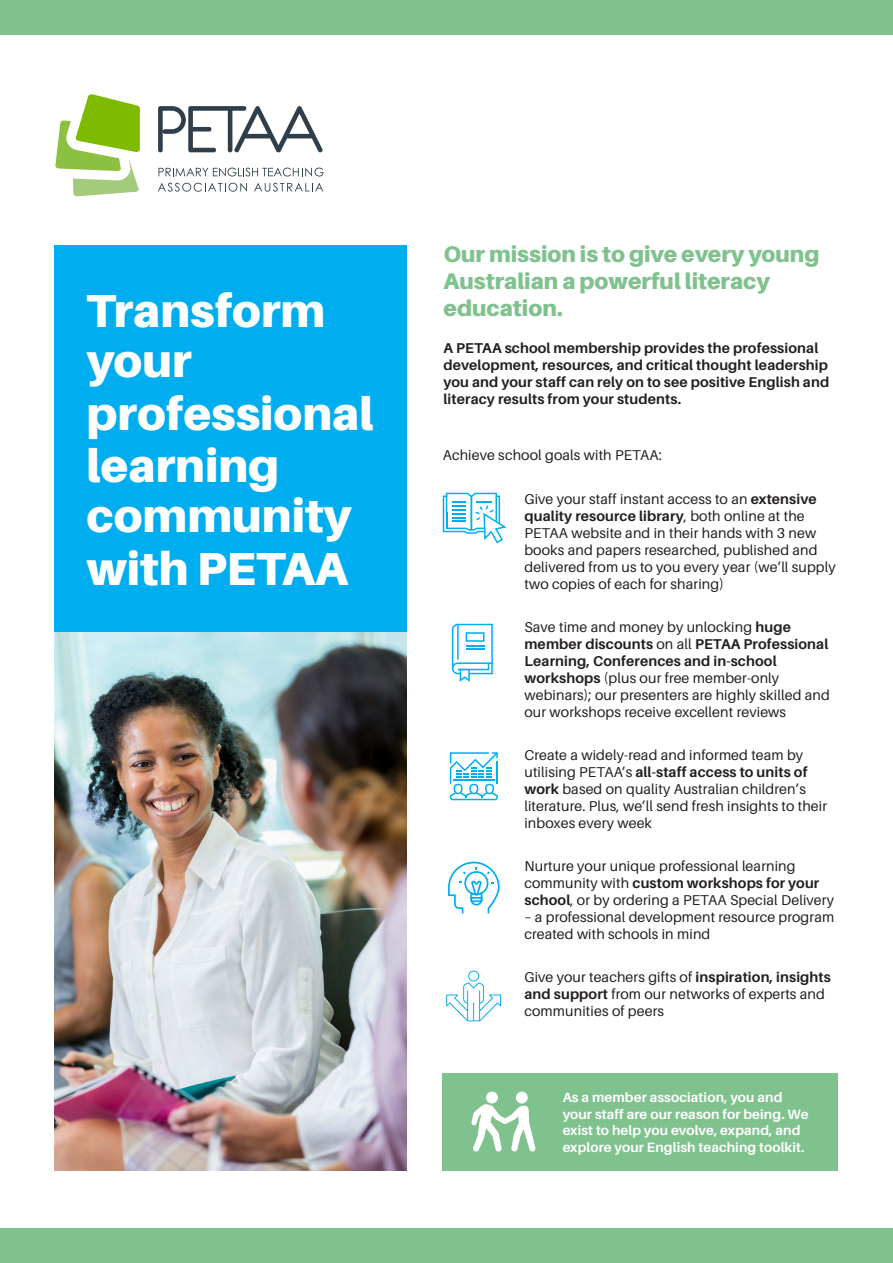
<style>
.page{position:relative;width:893px;height:1263px;background:#fff}
.page>*{position:absolute;margin:0;border:0;box-sizing:border-box;transform-origin:0 0}
.t1{font:900 46.35px/51.6px "Aileron";color:#fff}
.t2{font:900 22.5px/27px "Aileron";color:#80c28e}
.t3{font:14.25px/17.1px "Aileron";letter-spacing:.01em;color:#231f20}
.t4{font:700 14.25px/17.1px "Aileron";letter-spacing:.01em;color:#231f20}
.t5{font:700 13.5px/16.5px "Aileron";letter-spacing:.01em;color:#fff}
.s1{font-weight:700}
</style>
<div class="page">
<div style="left:443px;top:1073px;width:395px;height:97px;background:#80c28e"></div>
<svg style="left:158px;top:106px;width:165px;height:46px"></svg>
<svg style="left:158px;top:168px;width:166px;height:8px"></svg>
<svg style="left:158px;top:183px;width:89px;height:9px"></svg>
<svg style="left:254px;top:183px;width:69px;height:9px"></svg>
<svg style="left:55px;top:94px;width:85px;height:102px"></svg>
<img style="left:54px;top:631px;width:353px;height:539px">
<div style="left:54px;top:245px;width:353px;height:386px;background:#00aeef"></div>
<div style="left:0;top:1229px;width:893px;height:34px;background:#80c28e"></div>
<div style="left:0;top:0;width:893px;height:34px;background:#80c28e"></div>
<svg style="left:471px;top:1091px;width:65px;height:61px"></svg>
<svg style="left:443px;top:493px;width:64px;height:50px"></svg>
<svg style="left:452px;top:624px;width:41px;height:58px"></svg>
<svg style="left:448px;top:861px;width:52px;height:52px"></svg>
<svg style="left:450px;top:752px;width:48px;height:48px"></svg>
<svg style="left:445px;top:970px;width:57px;height:52px"></svg>
<h1 class="t1" style="left:87px;top:285px;width:289px">Transform your professional learning community with PETAA</h1>
<h2 class="t2" style="left:443px;top:241px;width:377px">Our mission is to give every young<br>Australian a powerful literacy education.</h2>
<p class="t4" style="left:443px;top:339px;width:387px">A PETAA school membership provides the professional development, resources, and critical thought leadership you and your staff can rely on to see positive English and literacy results from your students.</p>
<p class="t3" style="left:443px;top:446px;width:221px">Achieve school goals with PETAA:</p>
<p class="t3" style="left:524px;top:490px;width:313px">Give your staff instant access to an <span class="s1">extensive quality resource library</span>, both online at the PETAA website and in their hands with 3 new books and papers researched, published and delivered from us to you every year (we’ll supply two copies of each for sharing)</p>
<p class="t3" style="left:524px;top:618px;width:307px">Save time and money by unlocking <span class="s1">huge member discounts</span> on all <span class="s1">PETAA Professional Learning, Conferences and in-school workshops</span> (plus our free member-only webinars); our presenters are highly skilled and our workshops receive excellent reviews</p>
<p class="t3" style="left:524px;top:747px;width:304px">Create a widely-read and informed team by utilising PETAA’s <span class="s1">all-staff access to units of work</span> based on quality Australian children’s literature. Plus, we’ll send fresh insights to their inboxes every week</p>
<p class="t3" style="left:524px;top:858px;width:311px">Nurture your unique professional learning community with <span class="s1">custom workshops for your school</span>, or by ordering a PETAA Special Delivery</p>
<p class="t3" style="left:524px;top:909px;width:311px">– a professional development resource program created with schools in mind</p>
<p class="t3" style="left:524px;top:969px;width:308px">Give your teachers gifts of <span class="s1">inspiration, insights and support</span> from our networks of experts and communities of peers</p>
<p class="t5" style="left:563px;top:1089px;width:247px">As a member association, you and your staff are our reason for being. We exist to help you evolve, expand, and explore your English teaching toolkit.</p>
</div>
